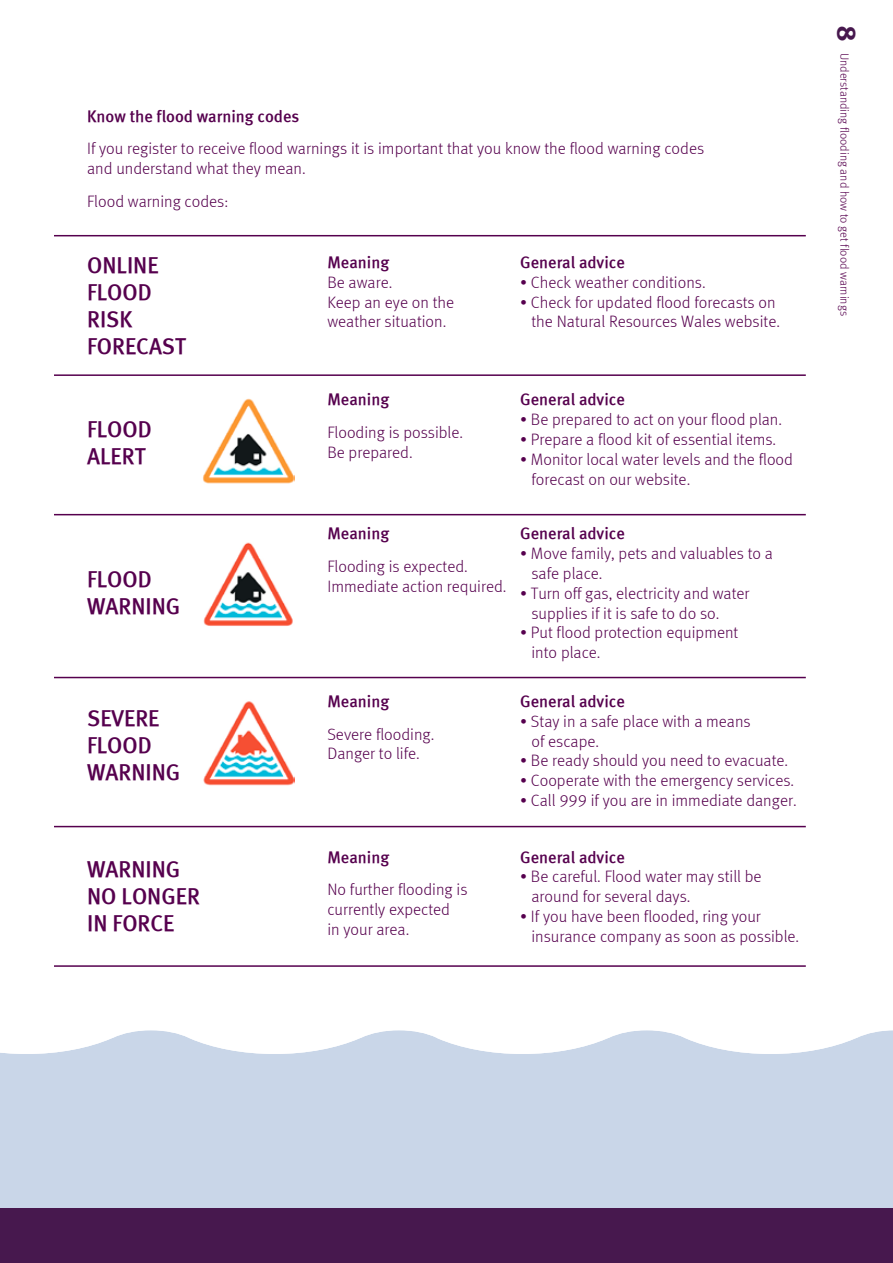
<style>
.page{position:relative;width:893px;height:1263px;background:#fff}
.page>*{position:absolute;margin:0;border:0;box-sizing:border-box;transform-origin:0 0}
.t1{font:27px "EA Meta Bold Roman";color:#47184e}
.t2{font:22.5px/27px "EA Meta Medium Roman";color:#56004e}
.t3{font:300 16.5px/19.8px "EA Meta";color:#56004e}
.t4{font:16.5px "EA Meta Medium Roman";color:#56004e}
.t5{font:300 12px "EA Meta";color:#56004e}
</style>
<div class="page">
<svg style="left:0;top:1030px;width:893px;height:179px;fill:#c9d6e8"></svg>
<div style="left:0;top:1209px;width:893px;height:54px;background:#47184e"></div>
<hr style="left:54px;top:374px;width:752px;height:2px;background:#56004e">
<hr style="left:54px;top:514px;width:752px;height:1px;background:#56004e">
<hr style="left:54px;top:677px;width:752px;height:1px;background:#56004e">
<hr style="left:54px;top:826px;width:752px;height:1px;background:#56004e">
<hr style="left:54px;top:965px;width:752px;height:2px;background:#56004e">
<hr style="left:54px;top:235px;width:752px;height:1px;background:#56004e">
<img style="left:203px;top:398px;width:91px;height:86px">
<img style="left:203px;top:542px;width:90px;height:84px">
<img style="left:203px;top:701px;width:91px;height:85px">
<p class="t4" style="left:87px;top:106px;width:214px">Know the flood warning codes</p>
<p class="t3" style="left:87px;top:138px;width:618px">If you register to receive flood warnings it is important that you know the flood warning codes and understand what they mean.</p>
<p class="t3" style="left:87px;top:191px;width:143px">Flood warning codes:</p>
<h2 class="t2" style="left:87px;top:251px;width:100px">ONLINE<br>FLOOD<br>RISK<br>FORECAST</h2>
<h2 class="t2" style="left:87px;top:416px;width:66px">FLOOD<br>ALERT</h2>
<h2 class="t2" style="left:87px;top:566px;width:95px">FLOOD<br>WARNING</h2>
<h2 class="t2" style="left:87px;top:705px;width:95px">SEVERE<br>FLOOD<br>WARNING</h2>
<h2 class="t2" style="left:87px;top:855px;width:114px">WARNING<br>NO LONGER<br>IN FORCE</h2>
<p class="t4" style="left:327px;top:253px;width:63px">Meaning</p>
<p class="t3" style="left:327px;top:272px;width:128px">Be aware.<br>Keep an eye on the weather situation.</p>
<p class="t4" style="left:520px;top:253px;width:106px">General advice</p>
<p class="t3" style="left:520px;top:272px;width:187px">• Check weather conditions.</p>
<p class="t3" style="left:520px;top:292px;width:261px;text-align:right">• Check for updated flood forecasts on the Natural Resources Wales website.</p>
<p class="t4" style="left:327px;top:390px;width:63px">Meaning</p>
<p class="t3" style="left:327px;top:422px;width:137px">Flooding is possible.<br>Be prepared.</p>
<p class="t4" style="left:520px;top:390px;width:106px">General advice</p>
<p class="t3" style="left:520px;top:409px;width:263px">• Be prepared to act on your flood plan.</p>
<p class="t3" style="left:520px;top:429px;width:257px">• Prepare a flood kit of essential items.</p>
<p class="t3" style="left:531px;top:449px;width:263px;text-indent:-11px">• Monitor local water levels and the flood forecast on our website.</p>
<p class="t4" style="left:327px;top:524px;width:63px">Meaning</p>
<p class="t3" style="left:327px;top:556px;width:181px">Flooding is expected.<br>Immediate action required.</p>
<p class="t4" style="left:327px;top:692px;width:63px">Meaning</p>
<p class="t3" style="left:327px;top:724px;width:109px">Severe flooding.<br>Danger to life.</p>
<p class="t4" style="left:520px;top:524px;width:106px">General advice</p>
<p class="t3" style="left:531px;top:543px;width:243px;text-indent:-11px">• Move family, pets and valuables to a safe place.</p>
<p class="t3" style="left:531px;top:583px;width:220px;text-indent:-11px">• Turn off gas, electricity and water supplies if it is safe to do so.</p>
<p class="t3" style="left:531px;top:623px;width:208px;text-indent:-11px">• Put flood protection equipment into place.</p>
<p class="t4" style="left:520px;top:692px;width:106px">General advice</p>
<p class="t3" style="left:531px;top:711px;width:221px;text-indent:-11px">• Stay in a safe place with a means of escape.</p>
<p class="t3" style="left:520px;top:751px;width:269px">• Be ready should you need to evacuate.</p>
<p class="t3" style="left:520px;top:770px;width:275px">• Cooperate with the emergency services.</p>
<p class="t3" style="left:520px;top:790px;width:278px">• Call 999 if you are in immediate danger.</p>
<p class="t4" style="left:327px;top:847px;width:63px">Meaning</p>
<p class="t3" style="left:327px;top:879px;width:142px">No further flooding is currently expected<br>in your area.</p>
<p class="t4" style="left:520px;top:847px;width:106px">General advice</p>
<p class="t3" style="left:531px;top:867px;width:232px;text-indent:-11px">• Be careful. Flood water may still be around for several days.</p>
<p class="t3" style="left:531px;top:906px;width:269px;text-indent:-11px">• If you have been flooded, ring your insurance company as soon as possible.</p>
<h1 class="t1" style="left:863px;top:26px;width:17px;rotate:90deg">8</h1>
<p class="t5" style="left:851px;top:53px;width:264px;rotate:90deg">Understanding flooding and how to get flood warnings</p>
</div>
